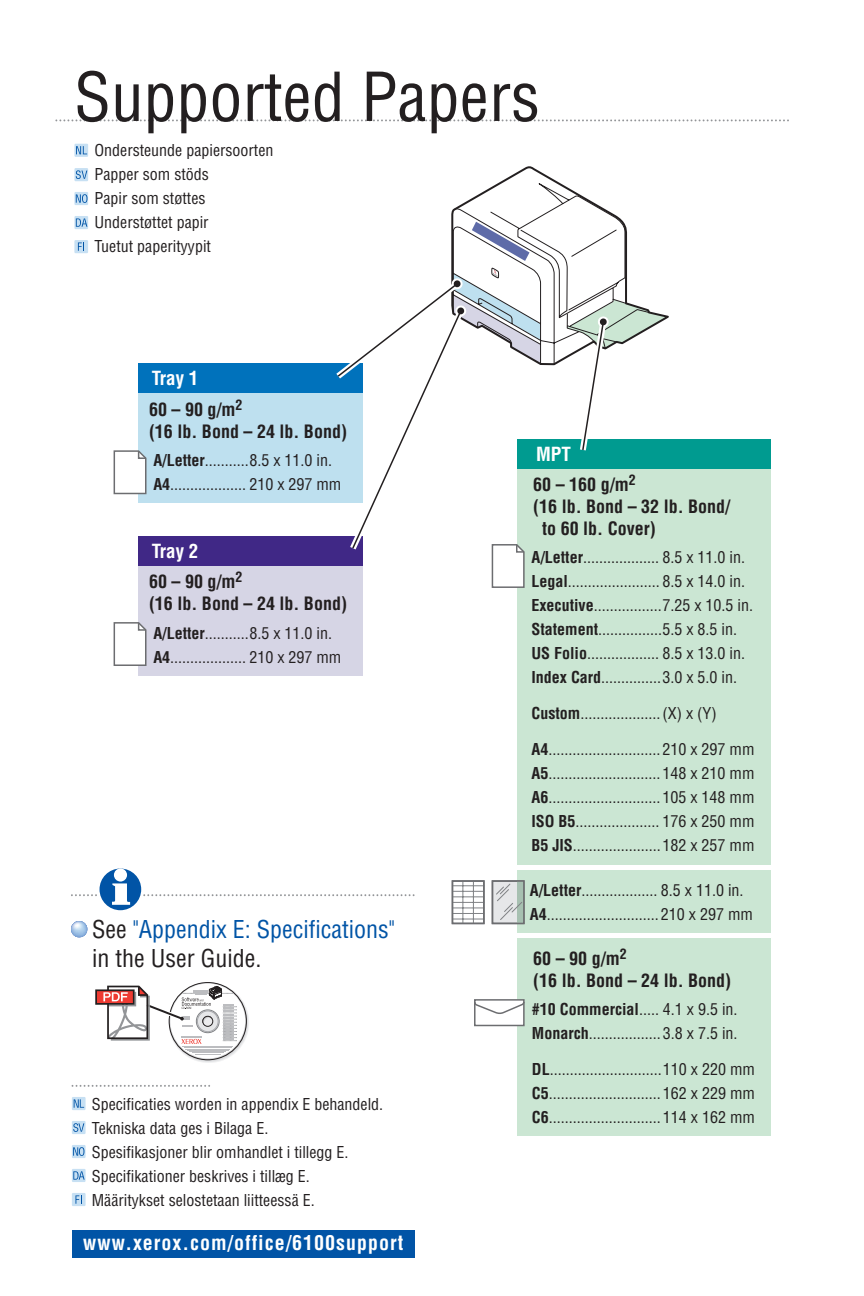
<style>
.page{position:relative;width:864px;height:1296px;background:#fff}
.page>*{position:absolute;margin:0;border:0;box-sizing:border-box;transform-origin:0 0}
.t1{font:condensed 65.8px "Helvetica";color:#231f20}
.t2{font:condensed 24px/29px "Helvetica";color:#0154a6}
.t3{font:700 condensed 20px "Helvetica";letter-spacing:.05em;color:#fff}
.t4{font:700 condensed 19px "Helvetica";color:#fff}
.t5{font:700 condensed 18px/22px "Helvetica";color:#231f20}
.t6{font:condensed 16px/24px "Helvetica";color:#231f20}
.s1{font-weight:700}
.s2{color:#231f20}
</style>
<div class="page">
<svg style="left:56px;top:119px;width:733px;height:2px"></svg>
<div style="left:139px;top:364px;width:224px;height:29px;background:#0072bc"></div>
<div style="left:139px;top:393px;width:224px;height:110px;background:#bee0ef"></div>
<div style="left:139px;top:537px;width:224px;height:29px;background:#402886"></div>
<div style="left:139px;top:566px;width:224px;height:109px;background:#d6d5e5"></div>
<svg style="left:113px;top:450px;width:34px;height:45px"></svg>
<svg style="left:113px;top:621px;width:34px;height:46px"></svg>
<div style="left:72px;top:1230px;width:343px;height:28px;background:#0154a6"></div>
<svg style="left:97px;top:866px;width:46px;height:46px"></svg>
<div style="left:100px;top:869px;width:41px;height:41px;background:#0154a6;border-radius:50%"></div>
<div style="left:114px;top:868px;width:13px;height:14px;background:#fff;border-radius:50%"></div>
<svg style="left:72px;top:883px;width:343px;height:22px"></svg>
<img style="left:71px;top:922px;width:17px;height:16px">
<svg style="left:169px;top:982px;width:78px;height:78px"></svg>
<div style="left:170px;top:984px;width:75px;height:74px;background:#fff;border-radius:50%"></div>
<hr style="left:183px;top:1046px;width:50px;height:1px;background:#bcbdc0">
<hr style="left:184px;top:1047px;width:48px;height:1px;background:#bcbdc0">
<hr style="left:186px;top:1049px;width:44px;height:1px;background:#bcbdc0">
<hr style="left:187px;top:1050px;width:41px;height:1px;background:#bcbdc0">
<hr style="left:190px;top:1051px;width:36px;height:1px;background:#bcbdc0">
<hr style="left:192px;top:1052px;width:31px;height:1px;background:#bcbdc0">
<svg style="left:195px;top:1054px;width:26px;height:1px"></svg>
<svg style="left:95px;top:986px;width:142px;height:58px"></svg>
<div style="left:74px;top:168px;width:14px;height:13px;background:#c7e0f3"></div>
<svg style="left:76px;top:170px;width:11px;height:9px"></svg>
<svg style="left:74px;top:192px;width:14px;height:13px"></svg>
<svg style="left:76px;top:194px;width:11px;height:9px"></svg>
<svg style="left:82px;top:194px;width:5px;height:9px"></svg>
<svg style="left:74px;top:216px;width:14px;height:13px"></svg>
<svg style="left:76px;top:218px;width:11px;height:9px"></svg>
<div style="left:74px;top:240px;width:14px;height:13px;background:#c7e0f3"></div>
<svg style="left:78px;top:242px;width:6px;height:9px"></svg>
<svg style="left:74px;top:144px;width:14px;height:13px"></svg>
<svg style="left:76px;top:146px;width:11px;height:8px"></svg>
<svg style="left:72px;top:1085px;width:138px;height:2px"></svg>
<svg style="left:72px;top:1097px;width:14px;height:13px"></svg>
<svg style="left:74px;top:1099px;width:10px;height:9px"></svg>
<div style="left:72px;top:1121px;width:14px;height:13px;background:#c7e0f3"></div>
<svg style="left:73px;top:1123px;width:11px;height:9px"></svg>
<svg style="left:72px;top:1145px;width:14px;height:13px"></svg>
<svg style="left:73px;top:1147px;width:10px;height:9px"></svg>
<div style="left:72px;top:1169px;width:14px;height:13px;background:#c7e0f3"></div>
<svg style="left:73px;top:1171px;width:12px;height:9px"></svg>
<div style="left:72px;top:1193px;width:14px;height:13px;background:#c7e0f3"></div>
<svg style="left:75px;top:1195px;width:7px;height:9px"></svg>
<div style="left:517px;top:440px;width:254px;height:29px;background:#009b90"></div>
<div style="left:517px;top:469px;width:254px;height:395px;background:#cbe6d3"></div>
<div style="left:517px;top:939px;width:254px;height:197px;background:#cbe6d3"></div>
<div style="left:517px;top:870px;width:254px;height:63px;background:#cbe6d3"></div>
<div style="left:492px;top:880px;width:33px;height:44px;border:2px solid #6c6d70"></div>
<svg style="left:495px;top:883px;width:28px;height:38px"></svg>
<div style="left:474px;top:999px;width:51px;height:27px;background:#fff;border:2px solid #6c6d70"></div>
<svg style="left:474px;top:1000px;width:51px;height:16px"></svg>
<svg style="left:455px;top:883px;width:27px;height:38px"></svg>
<hr style="left:462px;top:881px;width:1px;height:42px;background:#808285">
<hr style="left:473px;top:881px;width:1px;height:42px;background:#808285">
<hr style="left:452px;top:885px;width:32px;height:1px;background:#808285">
<hr style="left:452px;top:891px;width:32px;height:1px;background:#808285">
<hr style="left:452px;top:896px;width:32px;height:1px;background:#808285">
<hr style="left:452px;top:902px;width:32px;height:1px;background:#808285">
<hr style="left:452px;top:907px;width:32px;height:1px;background:#808285">
<hr style="left:452px;top:913px;width:32px;height:1px;background:#808285">
<hr style="left:452px;top:919px;width:32px;height:1px;background:#808285">
<div style="left:452px;top:880px;width:33px;height:44px;border:2px solid #6c6d70"></div>
<svg style="left:330px;top:166px;width:343px;height:422px"></svg>
<h1 class="t1" style="left:74px;top:70px;width:467px">Supported Papers</h1>
<p class="t6" style="left:94px;top:140px;width:181px">Ondersteunde papiersoorten<br>Papper som stöds<br>Papir som støttes<br>Understøttet papir<br>Tuetut paperityypit</p>
<p class="t4" style="left:152px;top:371px;width:48px">Tray 1</p>
<p class="t5" style="left:149px;top:399px;width:199px">60 – 90 g/m<sup>2<br></sup>(16 lb. Bond – 24 lb. Bond)</p>
<p class="t6" style="left:153px;top:449px;width:190px"><span class="s1">A/Letter</span>...........8.5 x 11.0 in.<br><span class="s1">A4</span>................... 210 x 297 mm</p>
<p class="t4" style="left:152px;top:543px;width:48px">Tray 2</p>
<p class="t5" style="left:149px;top:572px;width:199px">60 – 90 g/m<sup>2<br></sup>(16 lb. Bond – 24 lb. Bond)</p>
<p class="t6" style="left:153px;top:622px;width:190px"><span class="s1">A/Letter</span>...........8.5 x 11.0 in.<br><span class="s1">A4</span>................... 210 x 297 mm</p>
<h2 class="t2" style="left:92px;top:916px;width:304px"><span class="s2">See</span> "Appendix E: Specifications" <span class="s2">in the User Guide.</span></h2>
<p class="t6" style="left:92px;top:1093px;width:293px">Specificaties worden in appendix E behandeld.<br>Tekniska data ges i Bilaga E.<br>Spesifikasjoner blir omhandlet i tillegg E.<br>Specifikationer beskrives i tillæg E.<br>Määritykset selostetaan liitteessä E.</p>
<p class="t3" style="left:83px;top:1234px;width:322px">www.xerox.com/office/6100support</p>
<p class="t4" style="left:536px;top:447px;width:36px">MPT</p>
<p class="t5" style="left:533px;top:475px;width:104px">60 – 160 g/m<sup>2</sup></p>
<p class="t5" style="left:533px;top:497px;width:199px">(16 lb. Bond – 32 lb. Bond/</p>
<p class="t5" style="left:542px;top:519px;width:115px">to 60 lb. Cover)</p>
<p class="t6" style="left:532px;top:546px;width:223px"><span class="s1">A/Letter</span>................... 8.5 x 11.0 in.<br><span class="s1">Legal</span>....................... 8.5 x 14.0 in.<br><span class="s1">Executive</span>.................7.25 x 10.5 in.<br><span class="s1">Statement</span>................5.5 x 8.5 in.<br><span class="s1">US Folio</span>.................. 8.5 x 13.0 in.<br><span class="s1">Index Card</span>...............3.0 x 5.0 in.</p>
<p class="t6" style="left:532px;top:702px;width:187px"><span class="s1">Custom</span>.................... (X) x (Y)</p>
<p class="t6" style="left:532px;top:738px;width:224px;text-align:justify"><span class="s1">A4</span>............................ 210 x 297 mm <span class="s1">A5</span>............................ 148 x 210 mm <span class="s1">A6</span>............................ 105 x 148 mm <span class="s1">ISO B5</span>..................... 176 x 250 mm <span class="s1">B5 JIS</span>......................182 x 257 mm</p>
<p class="t6" style="left:530px;top:879px;width:224px"><span class="s1">A/Letter</span>................... 8.5 x 11.0 in.<br><span class="s1">A4</span>............................ 210 x 297 mm</p>
<p class="t5" style="left:533px;top:948px;width:199px">60 – 90 g/m<sup>2<br></sup>(16 lb. Bond – 24 lb. Bond)</p>
<p class="t6" style="left:532px;top:998px;width:207px"><span class="s1">#10 Commercial</span>..... 4.1 x 9.5 in.<br><span class="s1">Monarch</span>.................. 3.8 x 7.5 in.</p>
<p class="t6" style="left:532px;top:1058px;width:224px;text-align:justify"><span class="s1">DL</span>............................110 x 220 mm <span class="s1">C5</span>............................ 162 x 229 mm <span class="s1">C6</span>............................ 114 x 162 mm</p>
</div>
